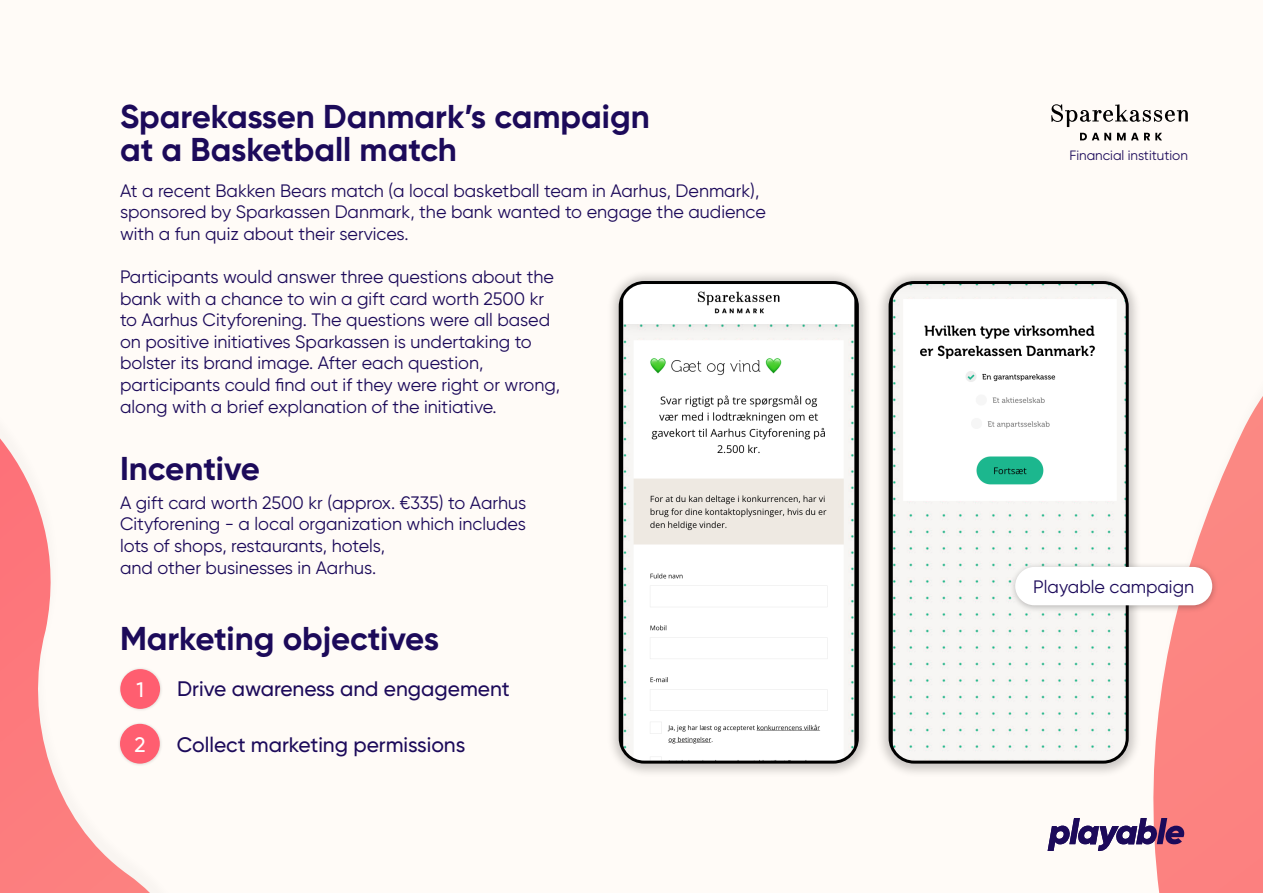
<style>
.page{position:relative;width:1263px;height:893px;background:#fffbf7}
.page>*{position:absolute;margin:0;border:0;box-sizing:border-box;transform-origin:0 0}
.t1{font:700 33px/33px "Gilroy";color:#1c0a5a}
.t2{font:500 21px "Gilroy";color:#1c0a5a}
.t3{font:500 21px "Gilroy";color:#fff}
.t4{font:18px/21.6px "Gilroy";color:#1c0a5a}
.t5{font:13.5px "Gilroy";color:#1c0a5a}
</style>
<div class="page">
<svg style="left:1153px;top:396px;width:110px;height:497px"></svg>
<svg style="left:1047px;top:818px;width:138px;height:33px"></svg>
<svg style="left:0;top:438px;width:150px;height:455px"></svg>
<div style="left:606px;top:270px;width:266px;height:508px;background:#000;opacity:.21"></div>
<img style="left:623px;top:282px;width:231px;height:480px">
<div style="left:619px;top:281px;width:240px;height:483px;border:3px solid #000;border-radius:24px"></div>
<div style="left:876px;top:270px;width:265px;height:508px;background:#000;opacity:.21"></div>
<img style="left:893px;top:282px;width:234px;height:480px">
<div style="left:888px;top:281px;width:241px;height:483px;border:3px solid #000;border-radius:24px"></div>
<div style="left:1009px;top:562px;width:210px;height:52px;background:#000;opacity:.26"></div>
<div style="left:1015px;top:567px;width:197px;height:38px;background:#fff;border-radius:19px"></div>
<div style="left:118px;top:666px;width:45px;height:46px;background:#000;opacity:.15"></div>
<div style="left:120px;top:669px;width:40px;height:40px;background:#ff5e70;border-radius:50%"></div>
<div style="left:117px;top:721px;width:46px;height:45px;background:#000;opacity:.15"></div>
<div style="left:120px;top:724px;width:40px;height:40px;background:#ff5e70;border-radius:50%"></div>
<svg style="left:1051px;top:104px;width:137px;height:23px"></svg>
<svg style="left:1080px;top:133px;width:31px;height:7px"></svg>
<svg style="left:1117px;top:133px;width:45px;height:7px"></svg>
<h1 class="t1" style="left:120px;top:100px;width:531px">Sparekassen Danmark’s campaign at a Basketball match</h1>
<p class="t4" style="left:120px;top:179px;width:647px">At a recent Bakken Bears match (a local basketball team in Aarhus, Denmark), sponsored by Sparkassen Danmark, the bank wanted to engage the audience with a fun quiz about their services.</p>
<p class="t4" style="left:120px;top:266px;width:442px">Participants would answer three questions about the bank with a chance to win a gift card worth 2500 kr to Aarhus Cityforening. The questions were all based on positive initiatives Sparkassen is undertaking to bolster its brand image. After each question, participants could find out if they were right or wrong, along with a brief explanation of the initiative.</p>
<h1 class="t1" style="left:120px;top:452px;width:142px">Incentive</h1>
<p class="t4" style="left:120px;top:491px;width:408px">A gift card worth 2500 kr (approx. €335) to Aarhus Cityforening - a local organization which includes lots of shops, restaurants, hotels,<br>and other businesses in Aarhus.</p>
<h1 class="t1" style="left:120px;top:622px;width:321px">Marketing objectives</h1>
<p class="t3" style="left:136px;top:677px;width:9px">1</p>
<p class="t2" style="left:177px;top:676px;width:334px">Drive awareness and engagement</p>
<p class="t3" style="left:134px;top:732px;width:13px">2</p>
<p class="t2" style="left:177px;top:731px;width:290px">Collect marketing permissions</p>
<p class="t5" style="left:1069px;top:147px;width:120px">Financial institution</p>
<p class="t4" style="left:1033px;top:576px;width:162px">Playable campaign</p>
</div>
